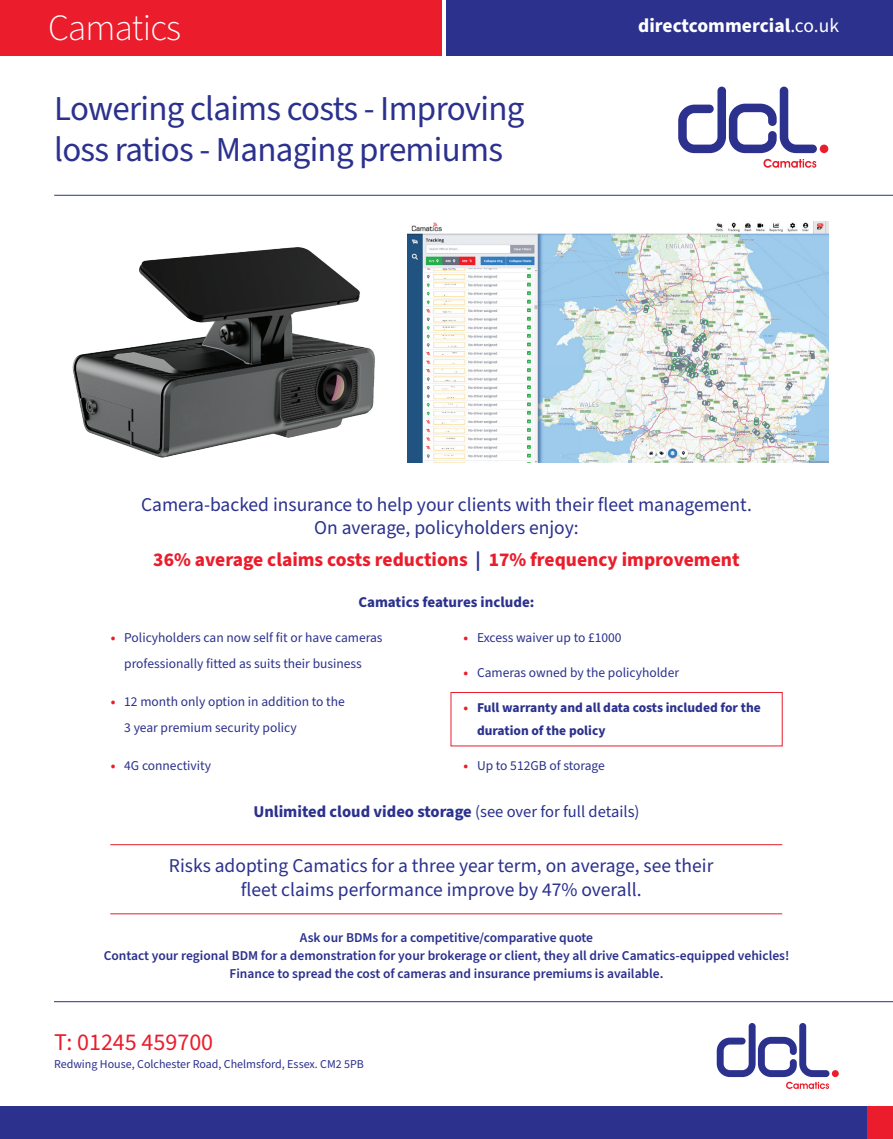
<style>
.page{position:relative;width:893px;height:1139px;background:#fff}
.page>*{position:absolute;margin:0;border:0;box-sizing:border-box;transform-origin:0 0}
.t1{font:300 37.05px "Source Sans Pro";letter-spacing:-.02em;color:#fff}
.t2{font:34.95px/40.5px "Source Sans Pro";letter-spacing:-.02em;color:#2b318d}
.t3{font:24px "Source Sans Pro";color:#eb1c2b}
.t4{font:19.5px/23.4px "Source Sans Pro";color:#2b318d;text-align:center}
.t5{font:700 19.5px "Source Sans Pro";color:#eb1c2b}
.t6{font:700 19.5px "Source Sans Pro";color:#fff}
.t7{font:700 16.5px "Source Sans Pro";color:#2b318e}
.t8{font:700 15px "Source Sans Pro";color:#2b318d}
.t9{font:13.5px/25.7px "Source Sans Pro";color:#2b318d;text-align:center}
.t10{font:600 13.5px/18px "Source Sans Pro";color:#2b318d;text-align:center}
.t11{font:700 13.5px/22.4px "Source Sans Pro";color:#2b318d}
.t12{font:12px "Source Sans Pro";color:#2b318d}
.s1{font-weight:400}
.s2{color:#2b318d}
.s3{font-weight:700;color:#eb1c2b}
.s4{color:#eb1c2b}
</style>
<div class="page">
<div style="left:446px;top:0;width:447px;height:55px;background:#2b318d"></div>
<div style="left:0;top:0;width:441px;height:55px;background:#eb1c2b"></div>
<div style="left:0;top:1106px;width:867px;height:33px;background:#2b318d"></div>
<div style="left:867px;top:1106px;width:26px;height:33px;background:#eb1c2b"></div>
<div style="left:832px;top:1070px;width:7px;height:7px;background:#eb1c2b;border-radius:50%"></div>
<svg style="left:717px;top:1023px;width:112px;height:66px"></svg>
<hr style="left:54px;top:1001px;width:839px;height:1px;background:#2b318d">
<hr style="left:54px;top:195px;width:839px;height:1px;background:#2b318d">
<hr style="left:110px;top:844px;width:672px;height:1px;background:#eb1c2b">
<hr style="left:110px;top:913px;width:672px;height:1px;background:#eb1c2b">
<img style="left:72px;top:247px;width:303px;height:211px">
<img style="left:408px;top:222px;width:420px;height:241px">
<div style="left:451px;top:692px;width:332px;height:54px;border:1px solid #eb1c2b"></div>
<svg style="left:678px;top:87px;width:139px;height:66px"></svg>
<div style="left:820px;top:145px;width:8px;height:8px;background:#eb1c2b;border-radius:50%"></div>
<svg style="left:763px;top:159px;width:53px;height:9px"></svg>
<h1 class="t1" style="left:48px;top:2px;width:135px">Camatics</h1>
<h3 class="t6" style="left:638px;top:12px;width:202px">directcommercial<span class="s1">.co.uk</span></h3>
<h2 class="t2" style="left:54px;top:90px;width:472px">Lowering claims costs - Improving loss ratios - Managing premiums</h2>
<h3 class="t4" style="left:141px;top:493px;width:612px">Camera-backed insurance to help your clients with their fleet management.<br>On average, policyholders enjoy:</h3>
<h3 class="t5" style="left:153px;top:546px;width:588px">36% average claims costs reductions <span class="s2">|</span> 17% frequency improvement</h3>
<p class="t8" style="left:358px;top:592px;width:178px">Camatics features include:</p>
<p class="t9" style="left:111px;top:625px;width:273px"><span class="s3">•</span> Policyholders can now self fit or have cameras professionally fitted as suits their business</p>
<p class="t9" style="left:124px;top:689px;width:222px;text-align:left;text-indent:-14px"><span class="s3">•</span> 12 month only option in addition to the<br>3 year premium security policy</p>
<p class="t9" style="left:111px;top:753px;width:102px"><span class="s3">•</span> 4G connectivity</p>
<p class="t9" style="left:463px;top:625px;width:160px"><span class="s3">•</span> Excess waiver up to £1000</p>
<p class="t9" style="left:463px;top:660px;width:217px"><span class="s3">•</span> Cameras owned by the policyholder</p>
<p class="t11" style="left:477px;top:697px;width:285px;text-indent:-14px"><span class="s4">•</span> Full warranty and all data costs included for the duration of the policy</p>
<p class="t9" style="left:463px;top:753px;width:143px"><span class="s3">•</span> Up to 512GB of storage</p>
<p class="t7" style="left:253px;top:801px;width:388px">Unlimited cloud video storage <span class="s1">(see over for full details)</span></p>
<h3 class="t4" style="left:169px;top:855px;width:546px">Risks adopting Camatics for a three year term, on average, see their fleet claims performance improve by 47% overall.</h3>
<p class="t10" style="left:104px;top:929px;width:687px">Ask our BDMs for a competitive/comparative quote<br>Contact your regional BDM for a demonstration for your brokerage or client, they all drive Camatics-equipped vehicles!<br>Finance to spread the cost of cameras and insurance premiums is available.</p>
<h3 class="t3" style="left:54px;top:1026px;width:161px">T: 01245 459700</h3>
<p class="t12" style="left:54px;top:1056px;width:311px">Redwing House, Colchester Road, Chelmsford, Essex. CM2 5PB</p>
</div>
